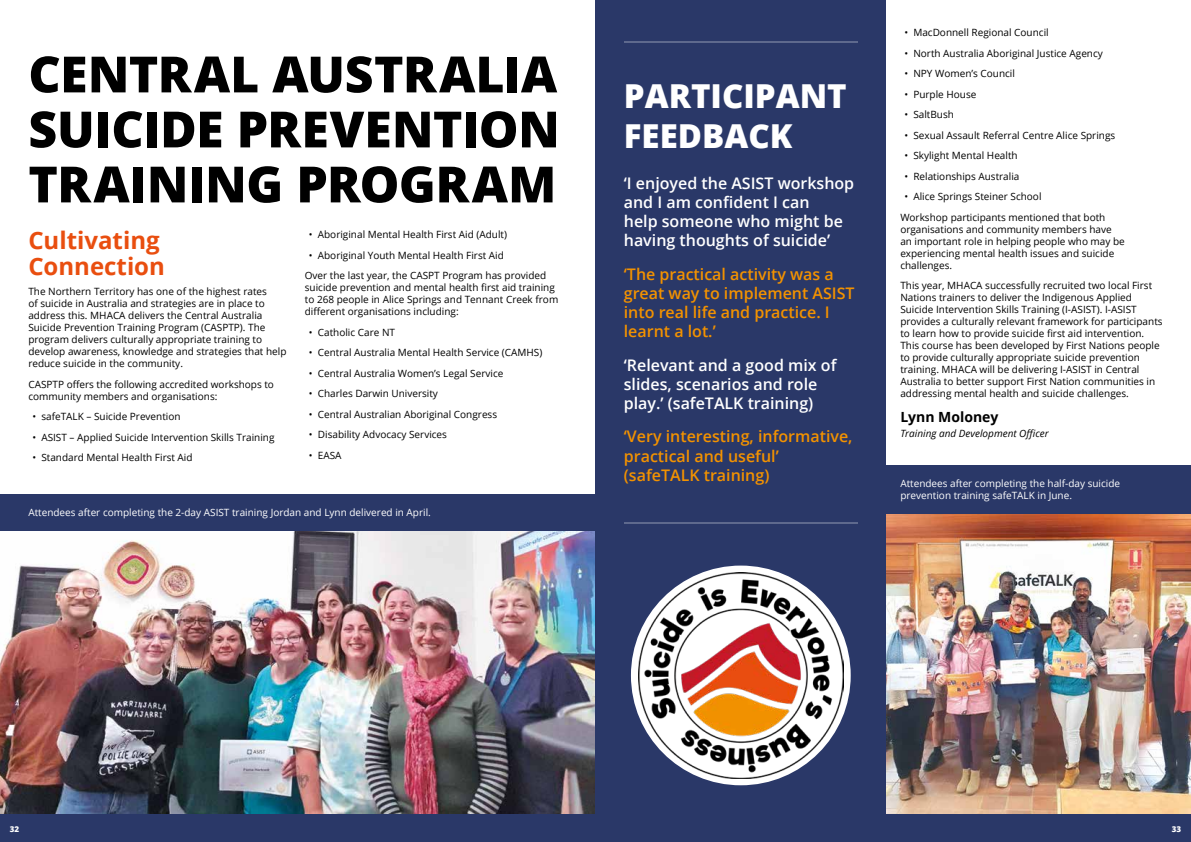
<style>
.page{position:relative;width:1191px;height:842px;background:#fff}
.page>*{position:absolute;margin:0;border:0;box-sizing:border-box;transform-origin:0 0}
.t1{font:800 50px/55px "Open Sans";letter-spacing:-.01em;color:#000;text-align:justify}
.t2{font:800 33px/39.6px "Open Sans";color:#fff}
.t3{font:700 24px/25.8px "Open Sans";color:#e94e0f}
.t4{font:600 16px/19.2px "Open Sans";color:#fff}
.t5{font:600 16px/19.2px "Open Sans";color:#f39200}
.t6{font:700 14px "Open Sans";color:#000}
.t7{font:10px/12px "Open Sans";color:#000}
.t8{font:10px/12px "Open Sans";color:#fff}
.t9{font:italic 10px "Open Sans";color:#000}
.t10{font:800 8px "Open Sans";color:#fff}
</style>
<div class="page">
<div style="left:0;top:814px;width:1191px;height:28px;background:#2a3868"></div>
<img style="left:0;top:530px;width:595px;height:284px">
<div style="left:0;top:494px;width:604px;height:36px;background:#2a3868"></div>
<div style="left:595px;top:0;width:291px;height:814px;background:#2a3868"></div>
<hr style="left:624px;top:522px;width:233px;height:2px;background:#fff">
<hr style="left:624px;top:42px;width:233px;height:1px;background:#fff">
<img style="left:886px;top:514px;width:305px;height:300px">
<div style="left:886px;top:466px;width:305px;height:48px;background:#2a3868"></div>
<div style="left:631px;top:566px;width:219px;height:219px;background:#fff;border-radius:50%"></div>
<img style="left:638px;top:573px;width:205px;height:205px">
<h1 class="t1" style="left:28px;top:44px;width:533px">CENTRAL AUSTRALIA SUICIDE PREVENTION TRAINING PROGRAM</h1>
<h3 class="t3" style="left:28px;top:227px;width:138px">Cultivating<br>Connection</h3>
<p class="t7" style="left:28px;top:286px;width:260px">The Northern Territory has one of the highest rates<br>of suicide in Australia and strategies are in place to address this. MHACA delivers the Central Australia Suicide Prevention Training Program (CASPTP). The program delivers culturally appropriate training to develop awareness, knowledge and strategies that help reduce suicide in the community.</p>
<p class="t7" style="left:28px;top:378px;width:247px">CASPTP offers the following accredited workshops to community members and organisations:</p>
<p class="t7" style="left:32px;top:411px;width:150px">• safeTALK – Suicide Prevention</p>
<p class="t7" style="left:32px;top:431px;width:244px">• ASIST – Applied Suicide Intervention Skills Training</p>
<p class="t7" style="left:32px;top:452px;width:162px">• Standard Mental Health First Aid</p>
<p class="t7" style="left:309px;top:228px;width:200px">• Aboriginal Mental Health First Aid (Adult)</p>
<p class="t7" style="left:305px;top:245px;width:243px;line-height:20.5px;text-indent:4px">• Aboriginal Youth Mental Health First Aid<br>Over the last year, the CASPT Program has provided</p>
<p class="t7" style="left:305px;top:281px;width:255px">suicide prevention and mental health first aid training to 268 people in Alice Springs and Tennant Creek from different organisations including:</p>
<p class="t7" style="left:309px;top:326px;width:88px">• Catholic Care NT</p>
<p class="t7" style="left:309px;top:346px;width:235px">• Central Australia Mental Health Service (CAMHS)</p>
<p class="t7" style="left:309px;top:367px;width:196px">• Central Australia Women’s Legal Service</p>
<p class="t7" style="left:309px;top:387px;width:131px">• Charles Darwin University</p>
<p class="t7" style="left:309px;top:408px;width:190px">• Central Australian Aboriginal Congress</p>
<p class="t7" style="left:309px;top:428px;width:140px">• Disability Advocacy Services</p>
<p class="t7" style="left:309px;top:449px;width:34px">• EASA</p>
<p class="t8" style="left:28px;top:506px;width:404px">Attendees after completing the 2-day ASIST training Jordan and Lynn delivered in April.</p>
<h2 class="t2" style="left:624px;top:75px;width:224px">PARTICIPANT<br>FEEDBACK</h2>
<h3 class="t4" style="left:624px;top:173px;width:232px">‘I enjoyed the ASIST workshop and I am confident I can<br>help someone who might be having thoughts of suicide’</h3>
<h3 class="t5" style="left:624px;top:264px;width:232px">‘The practical activity was a great way to implement ASIST into real life and practice. I learnt a lot.’</h3>
<h3 class="t4" style="left:624px;top:355px;width:214px">‘Relevant and a good mix of slides, scenarios and role play.’ (safeTALK training)</h3>
<h3 class="t5" style="left:624px;top:427px;width:230px">‘Very interesting, informative, practical and useful’ (safeTALK training)</h3>
<p class="t7" style="left:904px;top:26px;width:146px">• MacDonnell Regional Council</p>
<p class="t7" style="left:904px;top:47px;width:200px">• North Australia Aboriginal Justice Agency</p>
<p class="t7" style="left:904px;top:67px;width:112px">• NPY Women’s Council</p>
<p class="t7" style="left:904px;top:88px;width:74px">• Purple House</p>
<p class="t7" style="left:904px;top:108px;width:51px">• SaltBush</p>
<p class="t7" style="left:904px;top:129px;width:212px">• Sexual Assault Referral Centre Alice Springs</p>
<p class="t7" style="left:904px;top:149px;width:115px">• Skylight Mental Health</p>
<p class="t7" style="left:904px;top:170px;width:117px">• Relationships Australia</p>
<p class="t7" style="left:900px;top:186px;width:206px;line-height:20.5px;text-indent:4px">• Alice Springs Steiner School<br>Workshop participants mentioned that both</p>
<p class="t7" style="left:900px;top:223px;width:226px">organisations and community members have an important role in helping people who may be experiencing mental health issues and suicide challenges.</p>
<p class="t7" style="left:900px;top:279px;width:264px">This year, MHACA successfully recruited two local First Nations trainers to deliver the Indigenous Applied Suicide Intervention Skills Training (I-ASIST). I-ASIST provides a culturally relevant framework for participants to learn how to provide suicide first aid intervention.<br>This course has been developed by First Nations people to provide culturally appropriate suicide prevention training. MHACA will be delivering I-ASIST in Central Australia to better support First Nation communities in addressing mental health and suicide challenges.</p>
<h3 class="t6" style="left:900px;top:407px;width:100px">Lynn Moloney</h3>
<p class="t9" style="left:900px;top:427px;width:150px">Training and Development Officer</p>
<p class="t8" style="left:900px;top:477px;width:221px">Attendees after completing the half-day suicide prevention training safeTALK in June.</p>
<p class="t10" style="left:10px;top:823px;width:11px">32</p>
<p class="t10" style="left:1171px;top:823px;width:11px">33</p>
</div>
